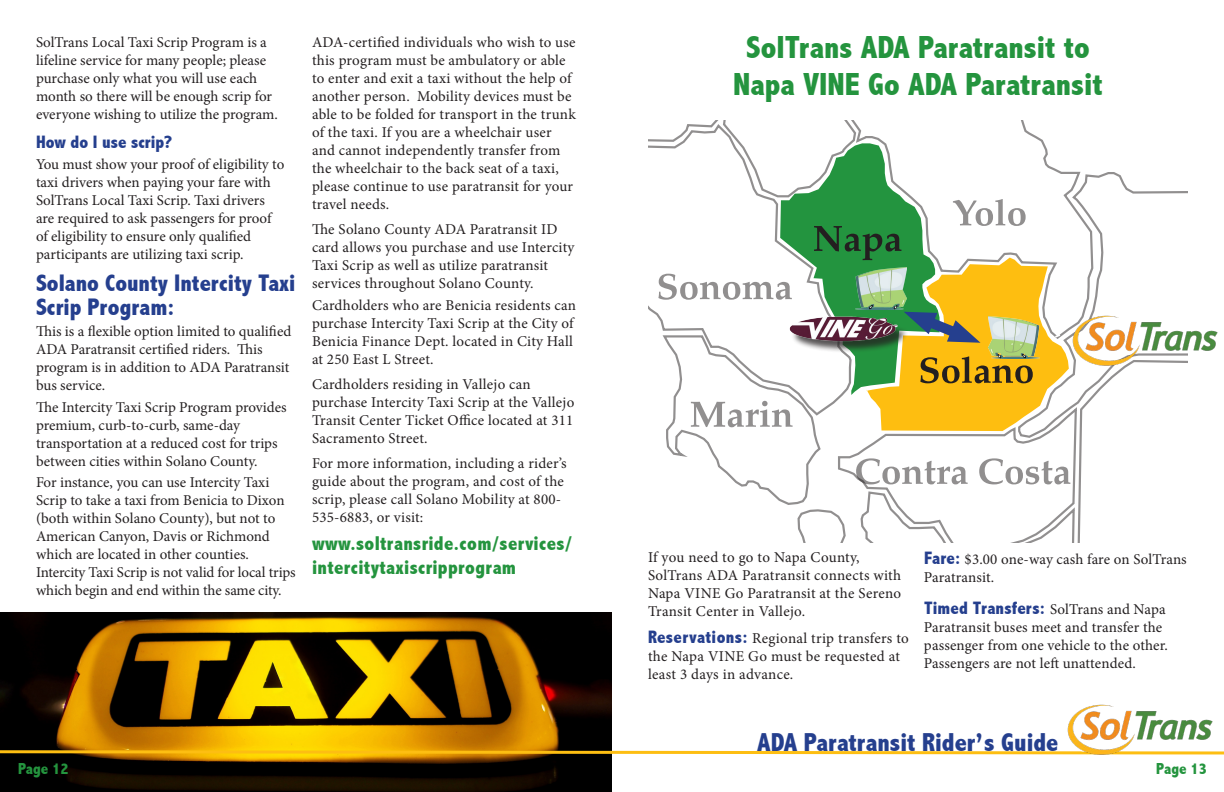
<style>
.page{position:relative;width:1224px;height:792px;background:#fff}
.page>*{position:absolute;margin:0;border:0;box-sizing:border-box;transform-origin:0 0}
.t1{font:800 condensed 32px "Abadi";color:#24943e}
.t2{font:800 condensed 26px "Abadi";color:#253f8e}
.t3{font:800 condensed 24px/24px "Abadi";color:#253f8e}
.t4{font:800 condensed 20px/24px "Abadi";letter-spacing:.015em;color:#24943e}
.t5{font:800 condensed 18px "Abadi";letter-spacing:.01em;color:#253f8e}
.t6{font:800 condensed 16px "Abadi";letter-spacing:-.005em;color:#24943e}
.t7{font:15px/18px "Minion Pro";letter-spacing:.005em;color:#231f20}
.s1{font-family:"Abadi";font-weight:800;font-stretch:condensed;font-size:18px;color:#253f8e}
.s2{font-family:"Minion Pro";font-weight:400;font-stretch:normal;font-size:15px;color:#231f20}
</style>
<div class="page">
<img style="left:0;top:612px;width:612px;height:180px">
<svg style="left:648px;top:121px;width:540px;height:422px"></svg>
<svg style="left:0;top:719px;width:1224px;height:37px"></svg>
<div style="left:1083px;top:469px;width:108px;height:47px;background:#fff"></div>
<img style="left:1071px;top:314px;width:146px;height:52px">
<img style="left:1066px;top:704px;width:147px;height:52px">
<p class="t7" style="left:36px;top:33px;width:244px">SolTrans Local Taxi Scrip Program is a lifeline service for many people; please purchase only what you will use each month so there will be enough scrip for everyone wishing to utilize the program.</p>
<p class="t5" style="left:36px;top:131px;width:138px">How do I use scrip?</p>
<p class="t7" style="left:36px;top:156px;width:250px">You must show your proof of eligibility to taxi drivers when paying your fare with SolTrans Local Taxi Scrip. Taxi drivers are required to ask passengers for proof of eligibility to ensure only qualified participants are utilizing taxi scrip.</p>
<p class="t3" style="left:36px;top:271px;width:261px">Solano County Intercity Taxi<br>Scrip Program:</p>
<p class="t7" style="left:36px;top:322px;width:257px">This is a flexible option limited to qualified ADA Paratransit certified riders. This program is in addition to ADA Paratransit bus service.</p>
<p class="t7" style="left:36px;top:398px;width:252px">The Intercity Taxi Scrip Program provides premium, curb-to-curb, same-day transportation at a reduced cost for trips between cities within Solano County.</p>
<p class="t7" style="left:36px;top:474px;width:261px">For instance, you can use Intercity Taxi Scrip to take a taxi from Benicia to Dixon (both within Solano County), but not to American Canyon, Davis or Richmond which are located in other counties.<br>Intercity Taxi Scrip is not valid for local trips which begin and end within the same city.</p>
<p class="t7" style="left:312px;top:33px;width:265px">ADA-certified individuals who wish to use this program must be ambulatory or able to enter and exit a taxi without the help of another person. Mobility devices must be able to be folded for transport in the trunk of the taxi. If you are a wheelchair user and cannot independently transfer from the wheelchair to the back seat of a taxi, please continue to use paratransit for your travel needs.</p>
<p class="t7" style="left:312px;top:220px;width:264px">The Solano County ADA Paratransit ID card allows you purchase and use Intercity Taxi Scrip as well as utilize paratransit services throughout Solano County.</p>
<p class="t7" style="left:312px;top:296px;width:266px">Cardholders who are Benicia residents can purchase Intercity Taxi Scrip at the City of Benicia Finance Dept. located in City Hall at 250 East L Street.</p>
<p class="t7" style="left:312px;top:375px;width:264px">Cardholders residing in Vallejo can purchase Intercity Taxi Scrip at the Vallejo Transit Center Ticket Office located at 311<br>Sacramento Street.</p>
<p class="t7" style="left:312px;top:454px;width:256px">For more information, including a rider’s guide about the program, and cost of the scrip, please call Solano Mobility at 800- 535-6883, or visit:</p>
<p class="t4" style="left:312px;top:531px;width:262px">www.soltransride.com/services/ intercitytaxiscripprogram</p>
<p class="t6" style="left:18px;top:759px;width:52px">Page 12</p>
<p class="t1" style="left:746px;top:29px;width:345px">SolTrans ADA Paratransit to</p>
<p class="t1" style="left:733px;top:65px;width:371px">Napa VINE Go ADA Paratransit</p>
<p class="t7" style="left:648px;top:548px;width:255px">If you need to go to Napa County, SolTrans ADA Paratransit connects with Napa VINE Go Paratransit at the Sereno Transit Center in Vallejo.</p>
<p class="t7" style="left:648px;top:629px;width:262px"><span class="s1">Reservations:</span> Regional trip transfers to the Napa VINE Go must be requested at least 3 days in advance.</p>
<p class="t7" style="left:924px;top:550px;width:264px"><span class="s1">Fare:</span> $3.00 one-way cash fare on SolTrans<br>Paratransit.</p>
<p class="t5" style="left:924px;top:598px;width:243px">Timed Transfers: <span class="s2">SolTrans and Napa</span></p>
<p class="t7" style="left:924px;top:618px;width:246px">Paratransit buses meet and transfer the passenger from one vehicle to the other.<br>Passengers are not left unattended.</p>
<p class="t2" style="left:757px;top:727px;width:303px">ADA Paratransit Rider’s Guide</p>
<p class="t6" style="left:1156px;top:759px;width:52px">Page 13</p>
</div>
